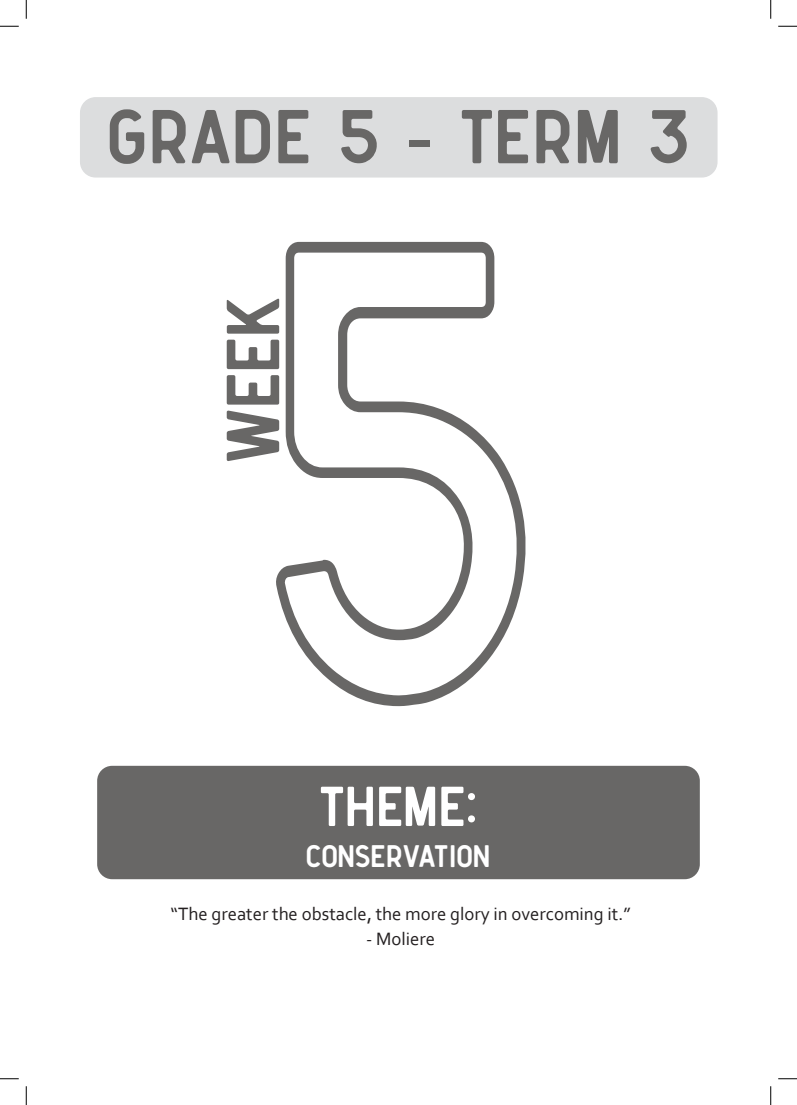
<style>
.page{position:relative;width:797px;height:1105px;background:#fff}
.page>*{position:absolute;margin:0;border:0;box-sizing:border-box;transform-origin:0 0}
.t1{font:665px "Florest Outline";color:#686766;scale:.8 1}
.t2{font:76.25px "Florest";letter-spacing:.03em;color:#686766}
.t3{font:75px "Florest";color:#686766}
.t4{font:56.25px "Florest";letter-spacing:.015em;color:#fff}
.t5{font:31.25px "Florest";color:#fff}
.t6{font:18.75px "Corbel";color:#231f20}
.s1{font-family:"Arial"}
</style>
<div class="page">
<div style="left:97px;top:766px;width:602px;height:113px;background:#686766;border-radius:15px"></div>
<div style="left:81px;top:98px;width:636px;height:79px;background:#dcddde;border-radius:15px"></div>
<div style="left:80px;top:97px;width:637px;height:81px;border:1px solid #dcddde;border-radius:15px"></div>
<svg style="left:0;top:25px;width:19px;height:2px"></svg>
<svg style="left:778px;top:25px;width:19px;height:2px"></svg>
<svg style="left:0;top:1078px;width:19px;height:1px"></svg>
<svg style="left:778px;top:1078px;width:19px;height:1px"></svg>
<svg style="left:25px;top:0;width:2px;height:19px"></svg>
<svg style="left:25px;top:1086px;width:2px;height:19px"></svg>
<svg style="left:770px;top:0;width:1px;height:19px"></svg>
<svg style="left:770px;top:1086px;width:1px;height:19px"></svg>
<p class="t2" style="left:107px;top:102px;width:584px">GRADE 5 <span class="s1">-</span> TERM 3</p>
<p class="t1" style="left:254px;top:173px;width:367px">5</p>
<p class="t3" style="left:219px;top:464px;width:170px;rotate:-90deg">WEEK</p>
<p class="t4" style="left:318px;top:781px;width:160px">THEME:</p>
<p class="t5" style="left:306px;top:842px;width:186px">CONSERVATION</p>
<p class="t6" style="left:171px;top:902px;width:461px">“The greater the obstacle, the more glory in overcoming it.”</p>
<p class="t6" style="left:366px;top:927px;width:71px">- Moliere</p>
</div>
